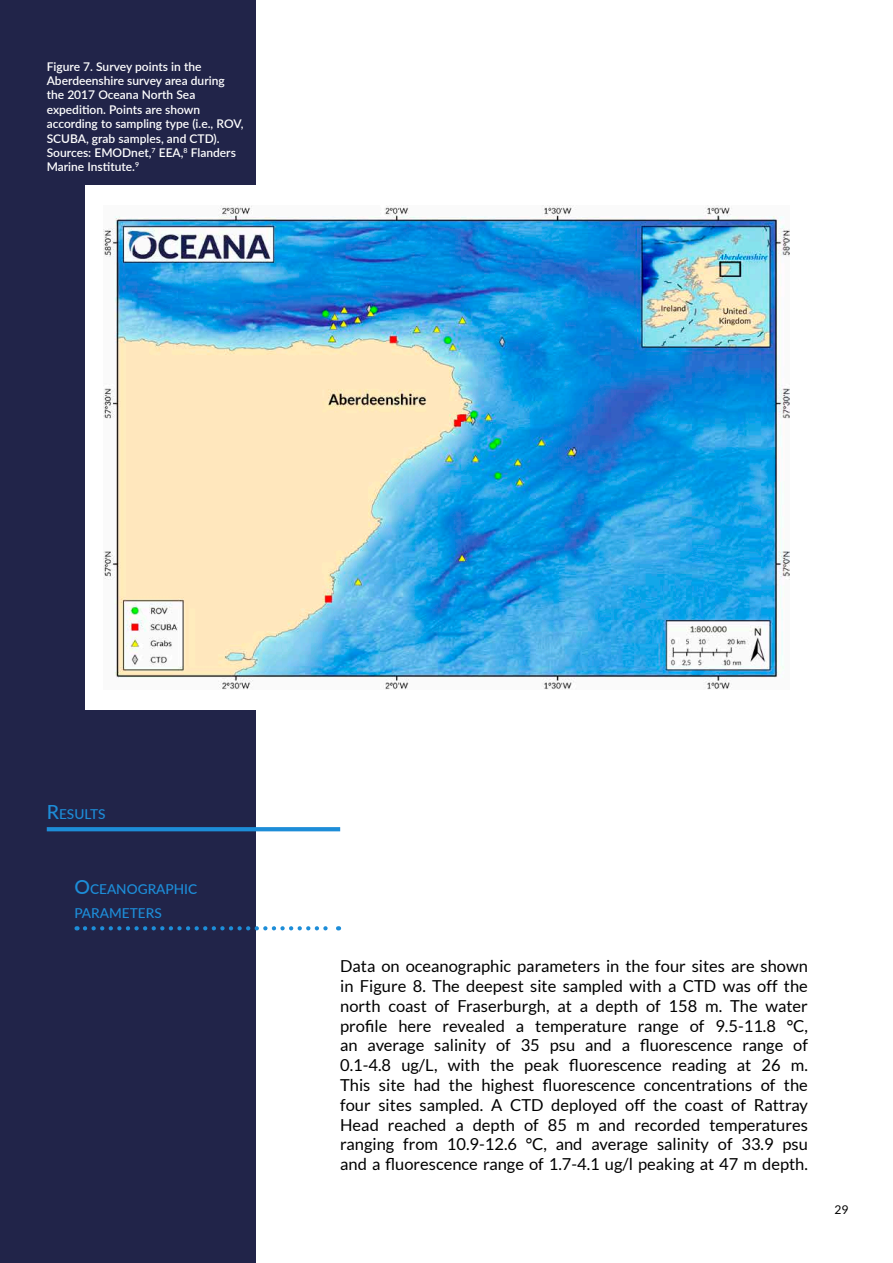
<style>
.page{position:relative;width:893px;height:1263px;background:#fff}
.page>*{position:absolute;margin:0;border:0;box-sizing:border-box;transform-origin:0 0}
.t1{font:16.5px/19.8px "Lato";color:#000;text-align:justify}
.t2{font:500 13.65px/23.4px "Lato";color:#1d8dd8}
.t3{font:600 12px/14.4px "Lato";color:#fff}
.t4{font:12px "Lato";color:#000}
.s1{font-size:19.5px}
</style>
<div class="page">
<div style="left:0;top:0;width:255px;height:1263px;background:#212449"></div>
<svg style="left:47px;top:827px;width:293px;height:4px"></svg>
<div style="left:85px;top:185px;width:723px;height:524px;background:#fff"></div>
<img style="left:104px;top:205px;width:685px;height:485px">
<svg style="left:85px;top:926px;width:254px;height:4px"></svg>
<p class="t3" style="left:47px;top:59px;width:198px">Figure 7. Survey points in the<br>Aberdeenshire survey area during the 2017 Oceana North Sea expedition. Points are shown according to sampling type (i.e., ROV,<br>SCUBA, grab samples, and CTD).<br>Sources: EMODnet,<sup>7</sup> EEA,<sup>8</sup> Flanders<br>Marine Institute.<sup>9</sup></p>
<p class="t2" style="left:47px;top:801px;width:60px"><span class="s1">R</span>ESULTS</p>
<p class="t2" style="left:74px;top:877px;width:123px"><span class="s1">O</span>CEANOGRAPHIC<br>PARAMETERS</p>
<p class="t1" style="left:340px;top:956px;width:469px">Data on oceanographic parameters in the four sites are shown in Figure 8. The deepest site sampled with a CTD was off the north coast of Fraserburgh, at a depth of 158 m. The water profile here revealed a temperature range of 9.5‑11.8 °C, an average salinity of 35 psu and a fluorescence range of 0.1‑4.8 ug/L, with the peak fluorescence reading at 26 m.<br>This site had the highest fluorescence concentrations of the four sites sampled. A CTD deployed off the coast of Rattray Head reached a depth of 85 m and recorded temperatures ranging from 10.9‑12.6 °C, and average salinity of 33.9 psu and a fluorescence range of 1.7‑4.1 ug/l peaking at 47 m depth.</p>
<p class="t4" style="left:834px;top:1203px;width:15px">29</p>
</div>
